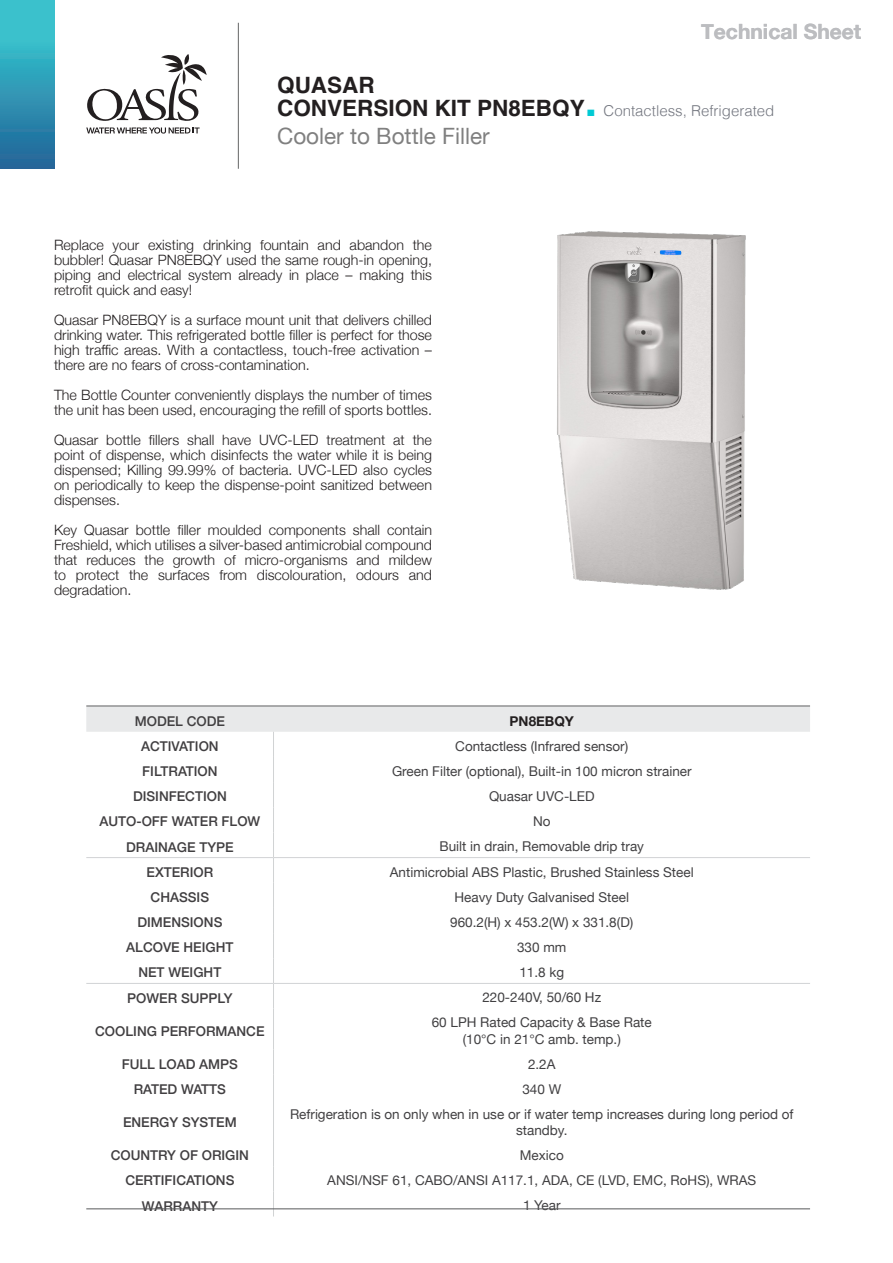
<style>
.page{position:relative;width:893px;height:1263px;background:#fff}
.page>*{position:absolute;margin:0;border:0;box-sizing:border-box;transform-origin:0 0}
.t1{font:700 22.5px "Helvetica";color:#231f20}
.t2{font:22.5px "Helvetica Neue";color:#808080}
.t3{font:700 21px "Helvetica Neue";color:#bcbdc0}
.t4{font:300 15px "Helvetica";color:#747780}
.t5{font:300 14.25px/15px "Helvetica Neue";color:#231f20;text-align:justify}
.t6{font:13.5px/16.2px "Helvetica Neue";color:#414042;text-align:center}
.t7{font:500 13.5px "Helvetica Neue";color:#413f41}
.t8{font:700 13.5px "Helvetica Neue";color:#231f20}
.s1{font-size:45px;color:#00cad4}
</style>
<div class="page">
<svg style="left:87px;top:54px;width:120px;height:67px"></svg>
<svg style="left:86px;top:127px;width:114px;height:7px"></svg>
<div style="left:0;top:0;width:55px;height:169px;background:linear-gradient(to bottom,#3ed1d5,#269)"></div>
<hr style="left:238px;top:23px;width:1px;height:146px;background:#656666">
<img style="left:557px;top:231px;width:189px;height:359px">
<svg style="left:86px;top:707px;width:724px;height:301px"></svg>
<hr style="left:273px;top:1008px;width:1px;height:42px;background:#d1d3d4">
<svg style="left:273px;top:1050px;width:1px;height:50px"></svg>
<hr style="left:273px;top:1100px;width:1px;height:41px;background:#d1d3d4">
<svg style="left:273px;top:1141px;width:1px;height:75px"></svg>
<hr style="left:86px;top:1208px;width:724px;height:1px;background:#58595b">
<hr style="left:86px;top:706px;width:724px;height:1px;background:#58595b">
<h2 class="t3" style="left:701px;top:15px;width:162px">Technical Sheet</h2>
<p class="t1" style="left:277px;top:71px;width:99px">QUASAR</p>
<p class="t1" style="left:277px;top:94px;width:322px">CONVERSION KIT PN8EBQY<span class="s1">.</span></p>
<p class="t4" style="left:603px;top:97px;width:172px">Contactless, Refrigerated</p>
<p class="t2" style="left:277px;top:120px;width:214px">Cooler to Bottle Filler</p>
<p class="t5" style="left:54px;top:236px;width:380px">Replace your existing drinking fountain and abandon the bubbler! Quasar PN8EBQY used the same rough-in opening, piping and electrical system already in place – making this retrofit quick and easy!</p>
<p class="t5" style="left:54px;top:311px;width:380px">Quasar PN8EBQY is a surface mount unit that delivers chilled drinking water. This refrigerated bottle filler is perfect for those high traffic areas. With a contactless, touch-free activation – there are no fears of cross-contamination.</p>
<p class="t5" style="left:54px;top:386px;width:380px">The Bottle Counter conveniently displays the number of times the unit has been used, encouraging the refill of sports bottles.</p>
<p class="t5" style="left:54px;top:431px;width:380px">Quasar bottle fillers shall have UVC-LED treatment at the point of dispense, which disinfects the water while it is being dispensed; Killing 99.99% of bacteria. UVC-LED also cycles on periodically to keep the dispense-point sanitized between dispenses.</p>
<p class="t5" style="left:54px;top:521px;width:380px">Key Quasar bottle filler moulded components shall contain Freshield, which utilises a silver-based antimicrobial compound that reduces the growth of micro-organisms and mildew to protect the surfaces from discolouration, odours and degradation.</p>
<p class="t7" style="left:135px;top:710px;width:92px">MODEL CODE</p>
<p class="t8" style="left:510px;top:710px;width:66px">PN8EBQY</p>
<p class="t7" style="left:141px;top:735px;width:79px">ACTIVATION</p>
<p class="t6" style="left:455px;top:739px;width:174px">Contactless (Infrared sensor)</p>
<p class="t7" style="left:142px;top:760px;width:77px">FILTRATION</p>
<p class="t6" style="left:392px;top:764px;width:301px">Green Filter (optional), Built-in 100 micron strainer</p>
<p class="t7" style="left:133px;top:785px;width:95px">DISINFECTION</p>
<p class="t6" style="left:489px;top:789px;width:107px">Quasar UVC-LED</p>
<p class="t7" style="left:99px;top:811px;width:162px">AUTO-OFF WATER FLOW</p>
<p class="t6" style="left:533px;top:814px;width:19px">No</p>
<p class="t7" style="left:126px;top:836px;width:109px">DRAINAGE TYPE</p>
<p class="t6" style="left:439px;top:839px;width:206px">Built in drain, Removable drip tray</p>
<p class="t7" style="left:146px;top:861px;width:68px">EXTERIOR</p>
<p class="t6" style="left:390px;top:864px;width:305px">Antimicrobial ABS Plastic, Brushed Stainless Steel</p>
<p class="t7" style="left:151px;top:886px;width:60px">CHASSIS</p>
<p class="t6" style="left:454px;top:890px;width:176px">Heavy Duty Galvanised Steel</p>
<p class="t7" style="left:137px;top:911px;width:87px">DIMENSIONS</p>
<p class="t6" style="left:450px;top:915px;width:185px">960.2(H) x 453.2(W) x 331.8(D)</p>
<p class="t7" style="left:126px;top:936px;width:109px">ALCOVE HEIGHT</p>
<p class="t6" style="left:517px;top:940px;width:51px">330 mm</p>
<p class="t7" style="left:138px;top:962px;width:85px">NET WEIGHT</p>
<p class="t6" style="left:519px;top:965px;width:46px">11.8 kg</p>
<p class="t7" style="left:127px;top:987px;width:107px">POWER SUPPLY</p>
<p class="t6" style="left:482px;top:990px;width:120px">220-240V, 50/60 Hz</p>
<p class="t7" style="left:95px;top:1020px;width:171px">COOLING PERFORMANCE</p>
<p class="t6" style="left:432px;top:1015px;width:222px">60 LPH Rated Capacity &amp; Base Rate</p>
<p class="t6" style="left:463px;top:1031px;width:160px">(10°C in 21°C amb. temp.)</p>
<p class="t7" style="left:122px;top:1053px;width:118px">FULL LOAD AMPS</p>
<p class="t6" style="left:528px;top:1056px;width:29px">2.2A</p>
<p class="t7" style="left:134px;top:1078px;width:94px">RATED WATTS</p>
<p class="t6" style="left:522px;top:1082px;width:40px">340 W</p>
<p class="t7" style="left:123px;top:1111px;width:115px">ENERGY SYSTEM</p>
<p class="t6" style="left:290px;top:1107px;width:505px">Refrigeration is on only when in use or if water temp increases during long period of standby.</p>
<p class="t7" style="left:111px;top:1144px;width:140px">COUNTRY OF ORIGIN</p>
<p class="t6" style="left:520px;top:1148px;width:45px">Mexico</p>
<p class="t7" style="left:125px;top:1170px;width:111px">CERTIFICATIONS</p>
<p class="t6" style="left:327px;top:1173px;width:431px">ANSI/NSF 61, CABO/ANSI A117.1, ADA, CE (LVD, EMC, RoHS), WRAS</p>
<p class="t7" style="left:142px;top:1195px;width:77px">WARRANTY</p>
<p class="t6" style="left:523px;top:1198px;width:39px">1 Year</p>
</div>
